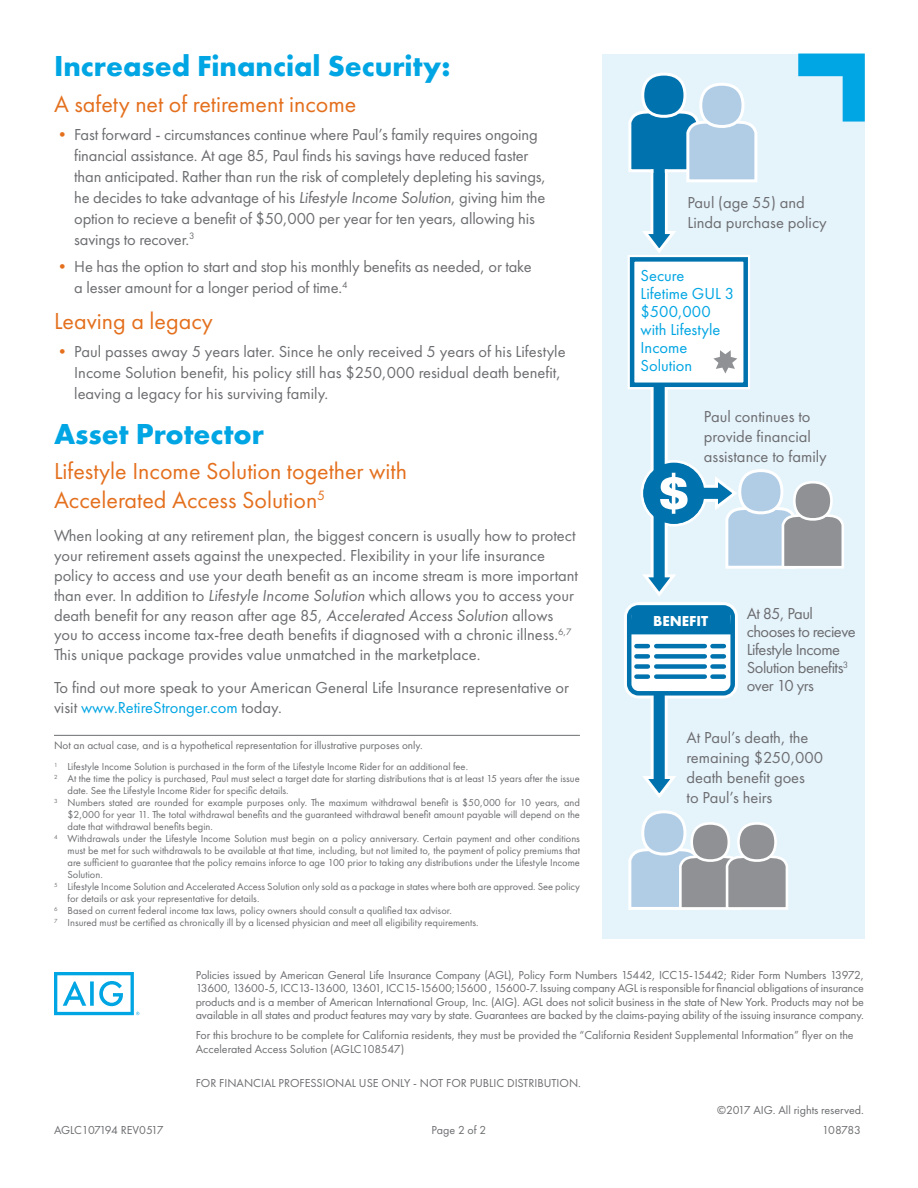
<style>
.page{position:relative;width:918px;height:1188px;background:#fff}
.page>*{position:absolute;margin:0;border:0;box-sizing:border-box;transform-origin:0 0}
.t1{font:700 30px "Futura PT";color:#00a5e3}
.t2{font:24px/28.8px "Futura PT";color:#e4701e}
.t3{font:16.5px/19.8px "Futura PT";color:#6c6d70}
.t4{font:16.5px/18px "Futura PT";letter-spacing:-.03em;color:#6c6d70}
.t5{font:16.5px/18px "Futura PT";color:#00a5e3}
.t6{font:700 15px "Futura PT";color:#fff}
.t7{font:12px/13.5px "Futura PT";color:#6c6d70;text-align:justify}
.t8{font:12px "Futura PT";letter-spacing:-.03em;color:#6c6d70}
.t9{font:11.25px "Futura PT";color:#6c6d70}
.t10{font:10.5px "Futura PT";color:#6c6d70}
.s1{color:#e4701e}
.s2{font-style:italic}
.s3{color:#00a5e3}
</style>
<div class="page">
<div style="left:602px;top:54px;width:263px;height:885px;background:#e5f3fb"></div>
<svg style="left:628px;top:255px;width:122px;height:134px"></svg>
<div style="left:624px;top:602px;width:114px;height:97px;border:10px solid #fff;border-radius:9px"></div>
<hr style="left:54px;top:735px;width:526px;height:1px;background:#6c6d70">
<div style="left:641px;top:73px;width:45px;height:45px;background:#0073ae;border:3px solid #fff;border-radius:50%"></div>
<div style="left:699px;top:83px;width:45px;height:45px;background:#b1cde6;border:3px solid #fff;border-radius:50%"></div>
<div style="left:630px;top:257px;width:118px;height:130px;background:#fff;border:4px solid #0073ae"></div>
<svg style="left:713px;top:350px;width:24px;height:24px"></svg>
<div style="left:641px;top:810px;width:45px;height:46px;background:#b1cde6;border:3px solid #fff;border-radius:50%"></div>
<div style="left:690px;top:822px;width:40px;height:40px;background:#8f9194;border:3px solid #fff;border-radius:50%"></div>
<svg style="left:628px;top:846px;width:160px;height:64px;background:#acb6bf"></svg>
<div style="left:737px;top:822px;width:40px;height:40px;background:#8f9194;border:3px solid #fff;border-radius:50%"></div>
<div style="left:627px;top:605px;width:108px;height:91px;border:4px solid #0073ae;border-radius:9px"></div>
<svg style="left:630px;top:608px;width:102px;height:190px"></svg>
<div style="left:636px;top:654px;width:12px;height:5px;background:#0073ae"></div>
<div style="left:656px;top:654px;width:49px;height:5px;background:#0073ae"></div>
<div style="left:636px;top:664px;width:12px;height:5px;background:#0073ae"></div>
<div style="left:656px;top:664px;width:49px;height:5px;background:#0073ae"></div>
<div style="left:636px;top:674px;width:12px;height:5px;background:#0073ae"></div>
<div style="left:656px;top:674px;width:49px;height:5px;background:#0073ae"></div>
<div style="left:712px;top:654px;width:12px;height:5px;background:#0073ae"></div>
<hr style="left:636px;top:644px;width:12px;height:4px;background:#0073ae">
<hr style="left:656px;top:644px;width:49px;height:4px;background:#0073ae">
<hr style="left:712px;top:644px;width:12px;height:4px;background:#0073ae">
<div style="left:712px;top:664px;width:12px;height:5px;background:#0073ae"></div>
<div style="left:712px;top:674px;width:12px;height:5px;background:#0073ae"></div>
<svg style="left:628px;top:109px;width:129px;height:144px"></svg>
<div style="left:654px;top:166px;width:11px;height:71px;background:#0073ae"></div>
<svg style="left:639px;top:381px;width:205px;height:215px"></svg>
<svg style="left:798px;top:54px;width:67px;height:68px"></svg>
<svg style="left:54px;top:972px;width:85px;height:43px"></svg>
<h1 class="t1" style="left:54px;top:47px;width:398px">Increased Financial Security:</h1>
<h2 class="t2" style="left:54px;top:89px;width:304px">A safety net of retirement income</h2>
<p class="t3" style="left:74px;top:124px;width:473px;line-height:21px;text-indent:-20px"><span class="s1">•</span> Fast forward - circumstances continue where Paul’s family requires ongoing financial assistance. At age 85, Paul finds his savings have reduced faster than anticipated. Rather than run the risk of completely depleting his savings, he decides to take advantage of his <span class="s2">Lifestyle Income Solution</span>, giving him the option to recieve a benefit of $50,000 per year for ten years, allowing his savings to recover.<sup>3</sup></p>
<p class="t3" style="left:74px;top:256px;width:459px;line-height:21px;text-indent:-20px"><span class="s1">•</span> He has the option to start and stop his monthly benefits as needed, or take a lesser amount for a longer period of time.<sup>4</sup></p>
<h2 class="t2" style="left:54px;top:306px;width:160px">Leaving a legacy</h2>
<p class="t3" style="left:74px;top:341px;width:493px;line-height:21px;text-indent:-20px"><span class="s1">•</span> Paul passes away 5 years later. Since he only received 5 years of his Lifestyle<br>Income Solution benefit, his policy still has $250,000 residual death benefit, leaving a legacy for his surviving family.</p>
<h1 class="t1" style="left:54px;top:414px;width:212px">Asset Protector</h1>
<h2 class="t2" style="left:54px;top:457px;width:355px">Lifestyle Income Solution together with<br>Accelerated Access Solution<sup>5</sup></h2>
<p class="t3" style="left:54px;top:526px;width:526px">When looking at any retirement plan, the biggest concern is usually how to protect your retirement assets against the unexpected. Flexibility in your life insurance policy to access and use your death benefit as an income stream is more important than ever. In addition to <span class="s2">Lifestyle Income Solution</span> which allows you to access your death benefit for any reason after age 85, <span class="s2">Accelerated Access Solution</span> allows you to access income tax-free death benefits if diagnosed with a chronic illness.<sup>6,7<br></sup>This unique package provides value unmatched in the marketplace.</p>
<p class="t3" style="left:54px;top:678px;width:517px">To find out more speak to your American General Life Insurance representative or visit <span class="s3">www.RetireStronger.com</span> today.</p>
<p class="t9" style="left:54px;top:739px;width:370px">Not an actual case, and is a hypothetical representation for illustrative purposes only.</p>
<p class="t10" style="left:54px;top:760px;width:416px"><sup>1</sup> Lifestyle Income Solution is purchased in the form of the Lifestyle Income Rider for an additional fee.</p>
<p class="t10" style="left:54px;top:772px;width:527px"><sup>2</sup> At the time the policy is purchased, Paul must select a target date for starting distributions that is at least 15 years after the issue</p>
<p class="t10" style="left:68px;top:784px;width:223px">date. See the Lifestyle Income Rider for specific details.</p>
<p class="t10" style="left:54px;top:796px;width:528px"><sup>3</sup> Numbers stated are rounded for example purposes only. The maximum withdrawal benefit is $50,000 for 10 years, and</p>
<p class="t10" style="left:68px;top:809px;width:514px">$2,000 for year 11. The total withdrawal benefits and the guaranteed withdrawal benefit amount payable will depend on the</p>
<p class="t10" style="left:68px;top:821px;width:147px">date that withdrawal benefits begin.</p>
<p class="t10" style="left:54px;top:832px;width:528px"><sup>4</sup> Withdrawals under the Lifestyle Income Solution must begin on a policy anniversary. Certain payment and other conditions</p>
<p class="t10" style="left:68px;top:845px;width:514px">must be met for such withdrawals to be available at that time, including, but not limited to, the payment of policy premiums that</p>
<p class="t10" style="left:68px;top:857px;width:514px">are sufficient to guarantee that the policy remains inforce to age 100 prior to taking any distributions under the Lifestyle Income</p>
<p class="t10" style="left:68px;top:869px;width:37px">Solution.</p>
<p class="t10" style="left:54px;top:880px;width:528px"><sup>5</sup> Lifestyle Income Solution and Accelerated Access Solution only sold as a package in states where both are approved. See policy</p>
<p class="t10" style="left:68px;top:893px;width:193px">for details or ask your representative for details.</p>
<p class="t10" style="left:54px;top:904px;width:399px"><sup>6</sup> Based on current federal income tax laws, policy owners should consult a qualified tax advisor.</p>
<p class="t10" style="left:54px;top:916px;width:426px"><sup>7</sup> Insured must be certified as chronically ill by a licensed physician and meet all eligibility requirements.</p>
<p class="t3" style="left:687px;top:192px;width:141px">Paul (age 55) and<br>Linda purchase policy</p>
<p class="t5" style="left:641px;top:266px;width:95px">Secure<br>Lifetime GUL 3 $500,000 with Lifestyle<br>Income<br>Solution</p>
<p class="t3" style="left:704px;top:407px;width:124px">Paul continues to provide financial assistance to family</p>
<p class="t4" style="left:747px;top:605px;width:110px">At 85, Paul chooses to recieve<br>Lifestyle Income<br>Solution benefits<sup>3 </sup>over 10 yrs</p>
<p class="t3" style="left:687px;top:728px;width:138px">At Paul’s death, the remaining $250,000 death benefit goes<br>to Paul’s heirs</p>
<p class="t6" style="left:653px;top:611px;width:57px">BENEFIT</p>
<p class="t7" style="left:196px;top:968px;width:670px">Policies issued by American General Life Insurance Company (AGL), Policy Form Numbers 15442, ICC15-15442; Rider Form Numbers 13972, 13600, 13600-5, ICC13-13600, 13601, ICC15-15600;15600 , 15600-7. Issuing company AGL is responsible for financial obligations of insurance products and is a member of American International Group, Inc. (AIG). AGL does not solicit business in the state of New York. Products may not be available in all states and product features may vary by state. Guarantees are backed by the claims-paying ability of the issuing insurance company.</p>
<p class="t7" style="left:196px;top:1029px;width:659px">For this brochure to be complete for California residents, they must be provided the “California Resident Supplemental Information” flyer on the<br>Accelerated Access Solution (AGLC108547)</p>
<p class="t7" style="left:196px;top:1076px;width:387px">FOR FINANCIAL PROFESSIONAL USE ONLY - NOT FOR PUBLIC DISTRIBUTION.</p>
<p class="t7" style="left:717px;top:1103px;width:148px">©2017 AIG. All rights reserved.</p>
<p class="t8" style="left:54px;top:1123px;width:111px">AGLC107194 REV0517</p>
<p class="t7" style="left:432px;top:1123px;width:56px">Page 2 of 2</p>
<p class="t7" style="left:822px;top:1123px;width:40px">108783</p>
</div>
